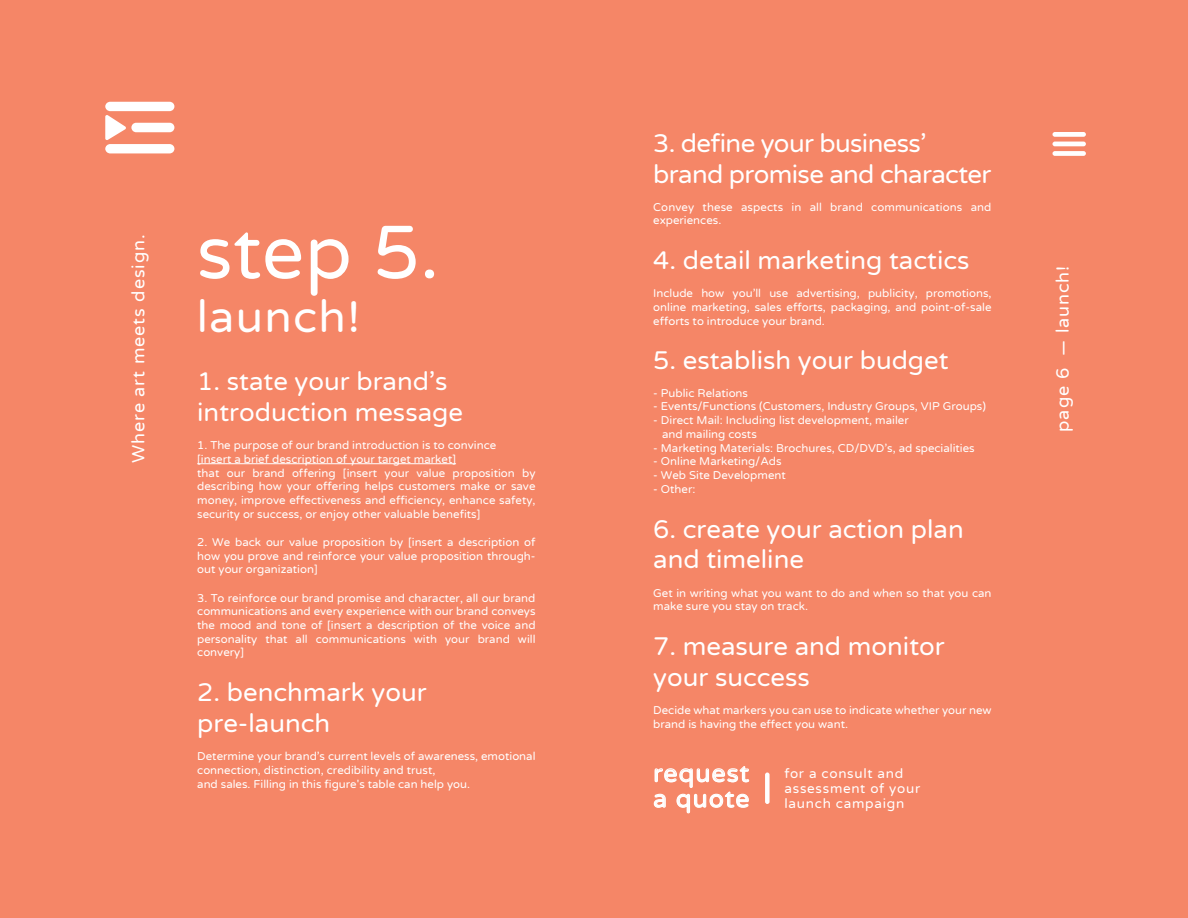
<style>
.page{position:relative;width:1188px;height:918px;background:#f58667}
.page>*{position:absolute;margin:0;border:0;box-sizing:border-box;transform-origin:0 0}
.t1{font:75px "Varela Round";color:#fff}
.t2{font:45px "Varela Round";letter-spacing:.03em;color:#fff}
.t3{font:25.8px/30.9px "Varela Round";color:#fff}
.t4{font:25.8px/30.9px "Varela Round";letter-spacing:-.025em;color:#fff}
.t5{font:24.6px/25.5px "Varela Round";letter-spacing:.05em;color:#fff}
.t6{font:18px "Varela Round";letter-spacing:.05em;color:#fff}
.t7{font:13.5px/15px "Varela Round";letter-spacing:.055em;color:#fff}
.t8{font:11.4px/13.8px "Varela Round";color:#fff}
</style>
<div class="page">
<svg style="left:1052px;top:132px;width:34px;height:24px"></svg>
<hr style="left:197px;top:463px;width:259px;height:1px;background:#fff">
<svg style="left:653px;top:766px;width:97px;height:48px"></svg>
<div style="left:765px;top:772px;width:5px;height:32px;background:#fff;border-radius:2px"></div>
<svg style="left:105px;top:102px;width:69px;height:51px"></svg>
<h3 class="t6" style="left:126px;top:463px;width:230px;rotate:-90deg">Where art meets design.</h3>
<h1 class="t1" style="left:197px;top:201px;width:244px">step 5.</h1>
<h2 class="t2" style="left:197px;top:286px;width:165px">launch!</h2>
<h3 class="t3" style="left:197px;top:365px;width:267px">1. state your brand’s introduction message</h3>
<p class="t8" style="left:197px;top:438px;width:340px">1. The purpose of our brand introduction is to convince<br>[insert a brief description of your target market]<br>that our brand offering [insert your value proposition by describing how your offering helps customers make or save money, improve effectiveness and efficiency, enhance safety, security or success, or enjoy other valuable benefits]</p>
<p class="t8" style="left:197px;top:535px;width:340px;text-align:justify">2. We back our value proposition by [insert a description of how you prove and reinforce your value proposition through&shy;out your organization]</p>
<p class="t8" style="left:197px;top:590px;width:340px;text-align:justify">3. To reinforce our brand promise and character, all our brand communications and every experience with our brand conveys the mood and tone of [insert a description of the voice and personality that all communications with your brand will convery]</p>
<h3 class="t3" style="left:197px;top:676px;width:231px">2. benchmark your pre-launch</h3>
<p class="t8" style="left:197px;top:749px;width:340px">Determine your brand’s current levels of awareness, emotional connection, distinction, credibility and trust,<br>and sales. Filling in this figure's table can help you.</p>
<h3 class="t4" style="left:653px;top:127px;width:340px">3. define your business’ brand promise and character</h3>
<p class="t8" style="left:653px;top:200px;width:340px">Convey these aspects in all brand communications and experiences.</p>
<h3 class="t3" style="left:653px;top:244px;width:318px">4. detail marketing tactics</h3>
<p class="t8" style="left:653px;top:286px;width:340px;text-align:justify">Include how you’ll use advertising, publicity, promotions, online marketing, sales efforts, packaging, and point-of-sale efforts to introduce your brand.</p>
<h3 class="t3" style="left:653px;top:344px;width:297px">5. establish your budget</h3>
<p class="t8" style="left:653px;top:386px;width:96px">- Public Relations</p>
<p class="t8" style="left:653px;top:399px;width:334px">- Events/Functions (Customers, Industry Groups, VIP Groups)</p>
<p class="t8" style="left:662px;top:413px;width:248px;text-indent:-9px">- Direct Mail: Including list development, mailer and mailing costs</p>
<p class="t8" style="left:653px;top:441px;width:323px">- Marketing Materials: Brochures, CD/DVD’s, ad specialities</p>
<p class="t8" style="left:653px;top:454px;width:130px">- Online Marketing/Ads</p>
<p class="t8" style="left:653px;top:468px;width:134px">- Web Site Development</p>
<p class="t8" style="left:653px;top:482px;width:44px">- Other:</p>
<h3 class="t3" style="left:653px;top:513px;width:312px">6. create your action plan and timeline</h3>
<p class="t8" style="left:653px;top:585px;width:340px">Get in writing what you want to do and when so that you can make sure you stay on track.</p>
<h3 class="t3" style="left:653px;top:630px;width:293px">7. measure and monitor your success</h3>
<p class="t8" style="left:653px;top:703px;width:340px">Decide what markers you can use to indicate whether your new brand is having the effect you want.</p>
<h3 class="t5" style="left:653px;top:760px;width:98px">request a quote</h3>
<p class="t7" style="left:785px;top:765px;width:137px">for a consult and assessment of your launch campaign</p>
<h3 class="t6" style="left:1050px;top:432px;width:168px;rotate:-90deg">page 6 — launch!</h3>
</div>
